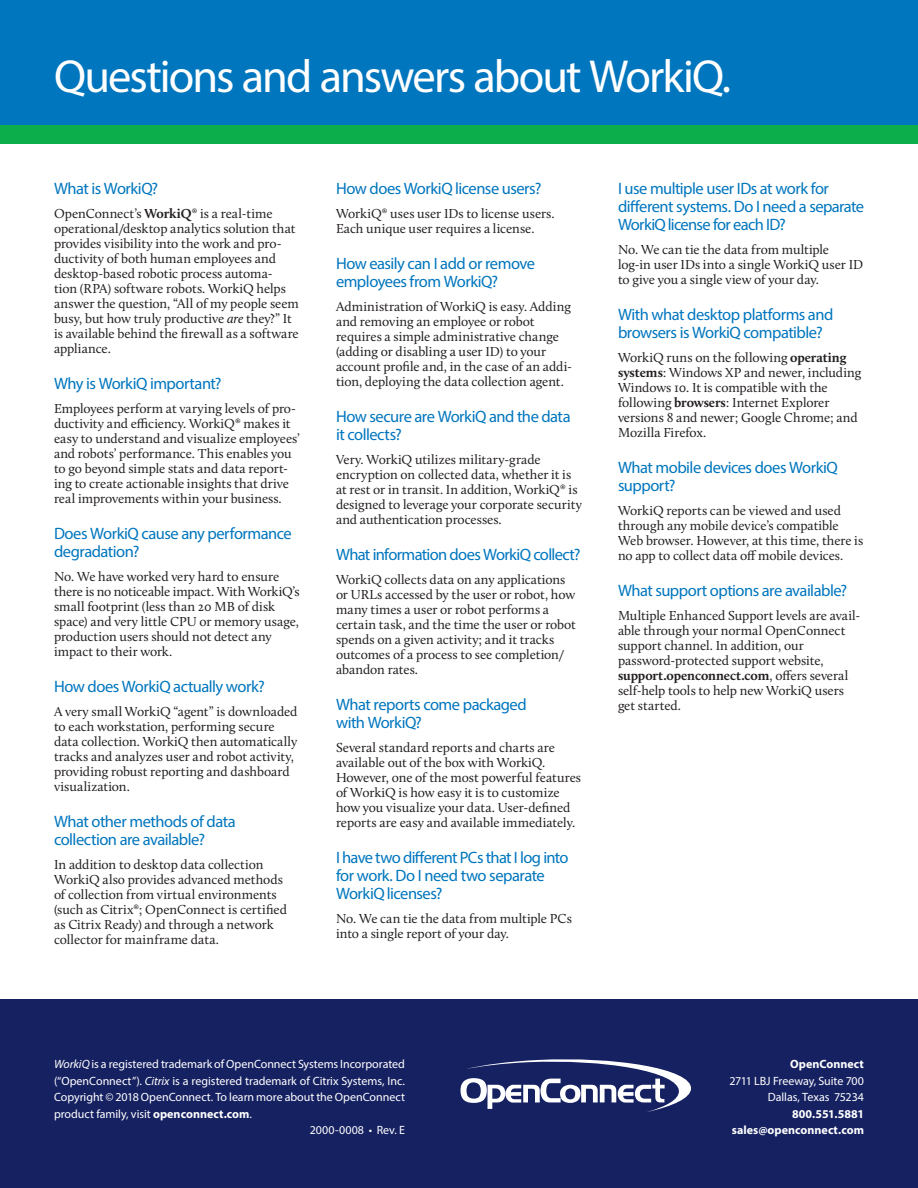
<style>
.page{position:relative;width:918px;height:1188px;background:#fff}
.page>*{position:absolute;margin:0;border:0;box-sizing:border-box;transform-origin:0 0}
.t1{font:46.5px "Myriad Pro";letter-spacing:-.04em;color:#fff}
.t2{font:16.5px/18px "Myriad Pro";letter-spacing:-.03em;color:#0076be}
.t3{font:13.5px/15px "Calluna";letter-spacing:-.005em;color:#231f20}
.t4{font:12px/16.5px "Myriad Pro";letter-spacing:-.005em;color:#fff;text-align:right}
.t5{font:700 12px/16.5px "Myriad Pro";color:#fff;text-align:right}
.s1{font-weight:700}
.s2{font-style:italic}
</style>
<div class="page">
<div style="left:0;top:0;width:918px;height:126px;background:#0076be"></div>
<div style="left:0;top:126px;width:918px;height:18px;background:#0cae4c"></div>
<div style="left:0;top:999px;width:918px;height:189px;background:#162161"></div>
<svg style="left:461px;top:1059px;width:230px;height:53px"></svg>
<h1 class="t1" style="left:54px;top:48px;width:679px">Questions and answers about WorkiQ.</h1>
<p class="t2" style="left:54px;top:179px;width:106px">What is WorkiQ?</p>
<p class="t3" style="left:54px;top:206px;width:246px">OpenConnect’s <span class="s1">WorkiQ</span>® is a real-time operational/desktop analytics solution that provides visibility into the work and pro&shy;ductivity of both human employees and desktop-based robotic process automa&shy;tion (RPA) software robots. WorkiQ helps answer the question, “All of my people seem busy, but how truly productive <span class="s2">are</span> they?” It is available behind the firewall as a software appliance.</p>
<p class="t2" style="left:54px;top:374px;width:169px">Why is WorkiQ important?</p>
<p class="t3" style="left:54px;top:401px;width:248px">Employees perform at varying levels of pro&shy;ductivity and efficiency. WorkiQ® makes it easy to understand and visualize employees’ and robots’ performance. This enables you to go beyond simple stats and data report&shy;ing to create actionable insights that drive real improvements within your business.</p>
<p class="t2" style="left:54px;top:524px;width:239px">Does WorkiQ cause any performance degradation?</p>
<p class="t3" style="left:54px;top:569px;width:247px">No. We have worked very hard to ensure there is no noticeable impact. With WorkiQ’s small footprint (less than 20 MB of disk space) and very little CPU or memory usage, production users should not detect any impact to their work.</p>
<p class="t2" style="left:54px;top:677px;width:212px">How does WorkiQ actually work?</p>
<p class="t3" style="left:54px;top:704px;width:245px">A very small WorkiQ “agent” is downloaded to each workstation, performing secure data collection. WorkiQ then automatically tracks and analyzes user and robot activity, providing robust reporting and dashboard visualization.</p>
<p class="t2" style="left:54px;top:812px;width:183px">What other methods of data collection are available?</p>
<p class="t3" style="left:54px;top:857px;width:234px">In addition to desktop data collection WorkiQ also provides advanced methods of collection from virtual environments (such as Citrix®; OpenConnect is certified as Citrix Ready) and through a network collector for mainframe data.</p>
<p class="t2" style="left:336px;top:179px;width:207px">How does WorkiQ license users?</p>
<p class="t3" style="left:336px;top:206px;width:220px">WorkiQ® uses user IDs to license users.<br>Each unique user requires a license.</p>
<p class="t2" style="left:336px;top:254px;width:200px">How easily can I add or remove employees from WorkiQ?</p>
<p class="t3" style="left:336px;top:299px;width:237px">Administration of WorkiQ is easy. Adding and removing an employee or robot requires a simple administrative change (adding or disabling a user ID) to your account profile and, in the case of an addi&shy;tion, deploying the data collection agent.</p>
<p class="t2" style="left:336px;top:407px;width:236px">How secure are WorkiQ and the data it collects?</p>
<p class="t3" style="left:336px;top:452px;width:247px">Very. WorkiQ utilizes military-grade encryption on collected data, whether it is at rest or in transit. In addition, WorkiQ® is designed to leverage your corporate security and authentication processes.</p>
<p class="t2" style="left:336px;top:545px;width:246px">What information does WorkiQ collect?</p>
<p class="t3" style="left:336px;top:572px;width:242px">WorkiQ collects data on any applications or URLs accessed by the user or robot, how many times a user or robot performs a certain task, and the time the user or robot spends on a given activity; and it tracks outcomes of a process to see completion/ abandon rates.</p>
<p class="t2" style="left:336px;top:695px;width:192px">What reports come packaged with WorkiQ?</p>
<p class="t3" style="left:336px;top:740px;width:247px">Several standard reports and charts are available out of the box with WorkiQ.<br>However, one of the most powerful features of WorkiQ is how easy it is to customize how you visualize your data. User-defined reports are easy and available immediately.</p>
<p class="t2" style="left:336px;top:848px;width:234px">I have two different PCs that I log into for work. Do I need two separate<br>WorkiQ licenses?</p>
<p class="t3" style="left:336px;top:911px;width:237px">No. We can tie the data from multiple PCs into a single report of your day.</p>
<p class="t2" style="left:618px;top:179px;width:247px">I use multiple user IDs at work for different systems. Do I need a separate<br>WorkiQlicense for each ID?</p>
<p class="t3" style="left:618px;top:242px;width:247px">No. We can tie the data from multiple log-in user IDs into a single WorkiQ user ID to give you a single view of your day.</p>
<p class="t2" style="left:618px;top:305px;width:217px">With what desktop platforms and browsers is WorkiQ compatible?</p>
<p class="t3" style="left:618px;top:350px;width:245px">WorkiQ runs on the following <span class="s1">operating systems</span>: Windows XP and newer, including Windows 10. It is compatible with the following <span class="s1">browsers</span>: Internet Explorer versions 8 and newer; Google Chrome; and Mozilla Firefox.</p>
<p class="t2" style="left:618px;top:458px;width:221px">What mobile devices does WorkiQ support?</p>
<p class="t3" style="left:618px;top:503px;width:247px">WorkiQ reports can be viewed and used through any mobile device’s compatible Web browser. However, at this time, there is no app to collect data off mobile devices.</p>
<p class="t2" style="left:618px;top:581px;width:231px">What support options are available?</p>
<p class="t3" style="left:618px;top:608px;width:244px">Multiple Enhanced Support levels are avail&shy;able through your normal OpenConnect support channel. In addition, our password-protected support website, <span class="s1">support.openconnect.com</span>, offers several self-help tools to help new WorkiQ users get started.</p>
<p class="t4" style="left:54px;top:1056px;width:352px"><span class="s2">WorkiQ</span> is a registered trademark of OpenConnect Systems Incorporated</p>
<p class="t4" style="left:54px;top:1072px;width:352px">(“OpenConnect”). <span class="s2">Citrix</span> is a registered trademark of Citrix Systems, Inc.</p>
<p class="t4" style="left:54px;top:1089px;width:353px">Copyright © 2018 OpenConnect. To learn more about the OpenConnect</p>
<p class="t4" style="left:54px;top:1105px;width:200px">product family, visit <span class="s1">openconnect.com</span>.</p>
<p class="t4" style="left:310px;top:1122px;width:97px">2000-0008 • Rev. E</p>
<p class="t5" style="left:790px;top:1055px;width:75px">OpenConnect</p>
<p class="t4" style="left:729px;top:1072px;width:136px">2711 LBJ Freeway, Suite 700<br>Dallas, Texas 75234</p>
<p class="t5" style="left:732px;top:1105px;width:134px">800.551.5881 sales@openconnect.com</p>
</div>
